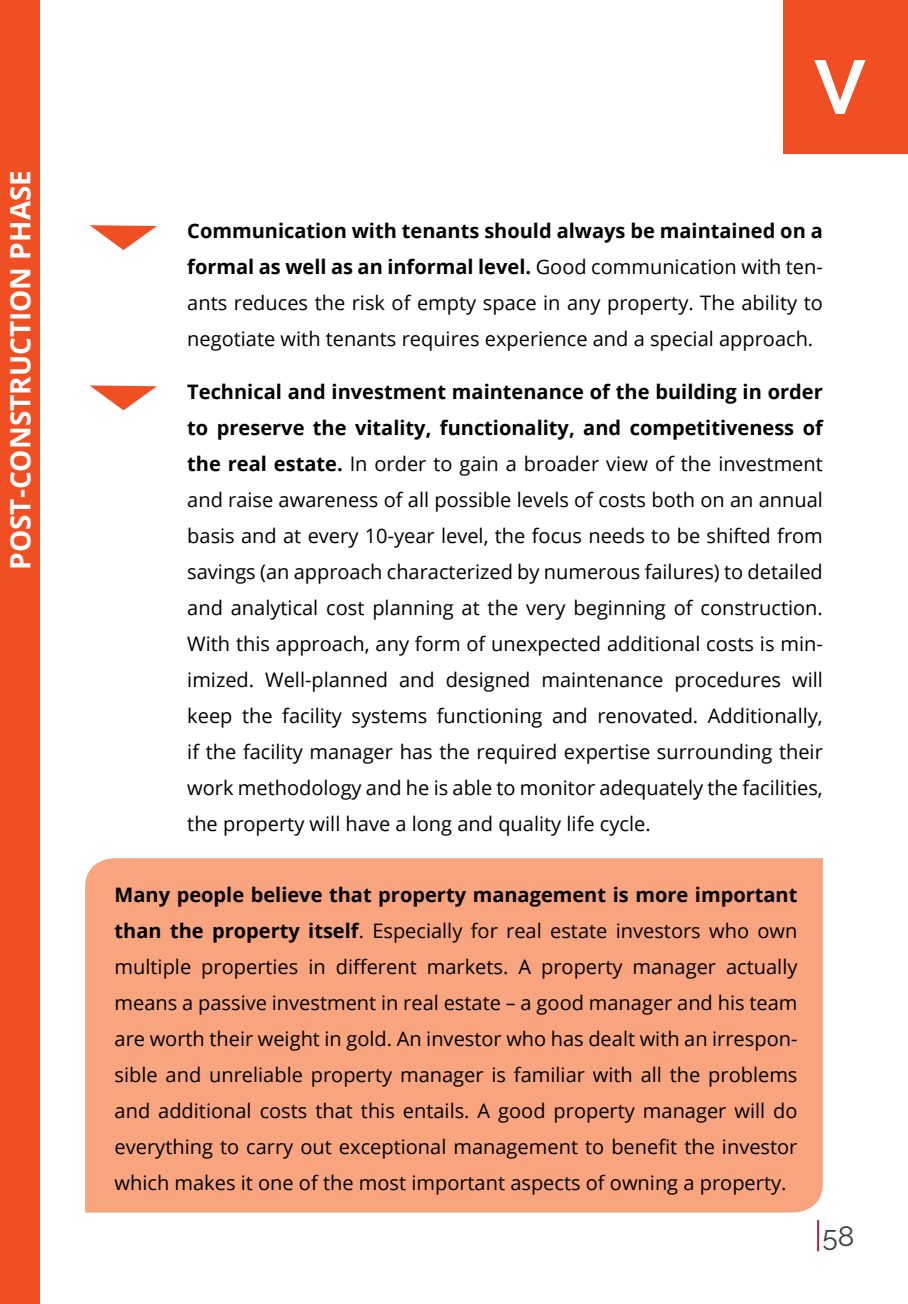
<style>
.page{position:relative;width:908px;height:1304px;background:#fff}
.page>*{position:absolute;margin:0;border:0;box-sizing:border-box;transform-origin:0 0}
.t1{font:700 76px "Raleway";color:#fff}
.t2{font:700 28px "Open Sans";color:#fff}
.t3{font:28px "Raleway";color:#3c3c3b}
.t4{font:20px/36px "Open Sans";color:#000;text-align:justify}
.s1{font-weight:700}
</style>
<div class="page">
<svg style="left:90px;top:225px;width:67px;height:25px"></svg>
<svg style="left:90px;top:385px;width:67px;height:25px"></svg>
<div style="left:85px;top:858px;width:737px;height:354px;background:#f8a47e"></div>
<div style="left:782px;top:0;width:125px;height:153px;background:#f04e23"></div>
<div style="left:0;top:0;width:40px;height:1304px;background:#f04e23"></div>
<hr style="left:816px;top:1220px;width:2px;height:31px;background:#b31f3c">
<h2 class="t2" style="left:1px;top:570px;width:401px;rotate:-90deg">POST-CONSTRUCTION PHASE</h2>
<h1 class="t1" style="left:813px;top:44px;width:53px">V</h1>
<p class="t4" style="left:187px;top:213px;width:636px"><span class="s1">Communication with tenants should always be maintained on a formal as well as an informal level.</span> Good communication with ten&shy;ants reduces the risk of empty space in any property. The ability to negotiate with tenants requires experience and a special approach.</p>
<p class="t4" style="left:187px;top:374px;width:637px"><span class="s1">Technical and investment maintenance of the building in order to preserve the vitality, functionality, and competitiveness of the real estate.</span> In order to gain a broader view of the investment and raise awareness of all possible levels of costs both on an annual basis and at every 10-year level, the focus needs to be shifted from savings (an approach characterized by numerous failures) to detailed and analytical cost planning at the very beginning of construction.<br>With this approach, any form of unexpected additional costs is min&shy;imized. Well-planned and designed maintenance procedures will keep the facility systems functioning and renovated. Additionally, if the facility manager has the required expertise surrounding their work methodology and he is able to monitor adequately the facilities, the property will have a long and quality life cycle.</p>
<p class="t4" style="left:114px;top:876px;width:684px"><span class="s1">Many people believe that property management is more important than the property itself</span>. Especially for real estate investors who own multiple properties in different markets. A property manager actually means a passive investment in real estate – a good manager and his team are worth their weight in gold. An investor who has dealt with an irrespon&shy;sible and unreliable property manager is familiar with all the problems and additional costs that this entails. A good property manager will do everything to carry out exceptional management to benefit the investor which makes it one of the most important aspects of owning a property.</p>
<h2 class="t3" style="left:822px;top:1220px;width:33px">58</h2>
</div>
